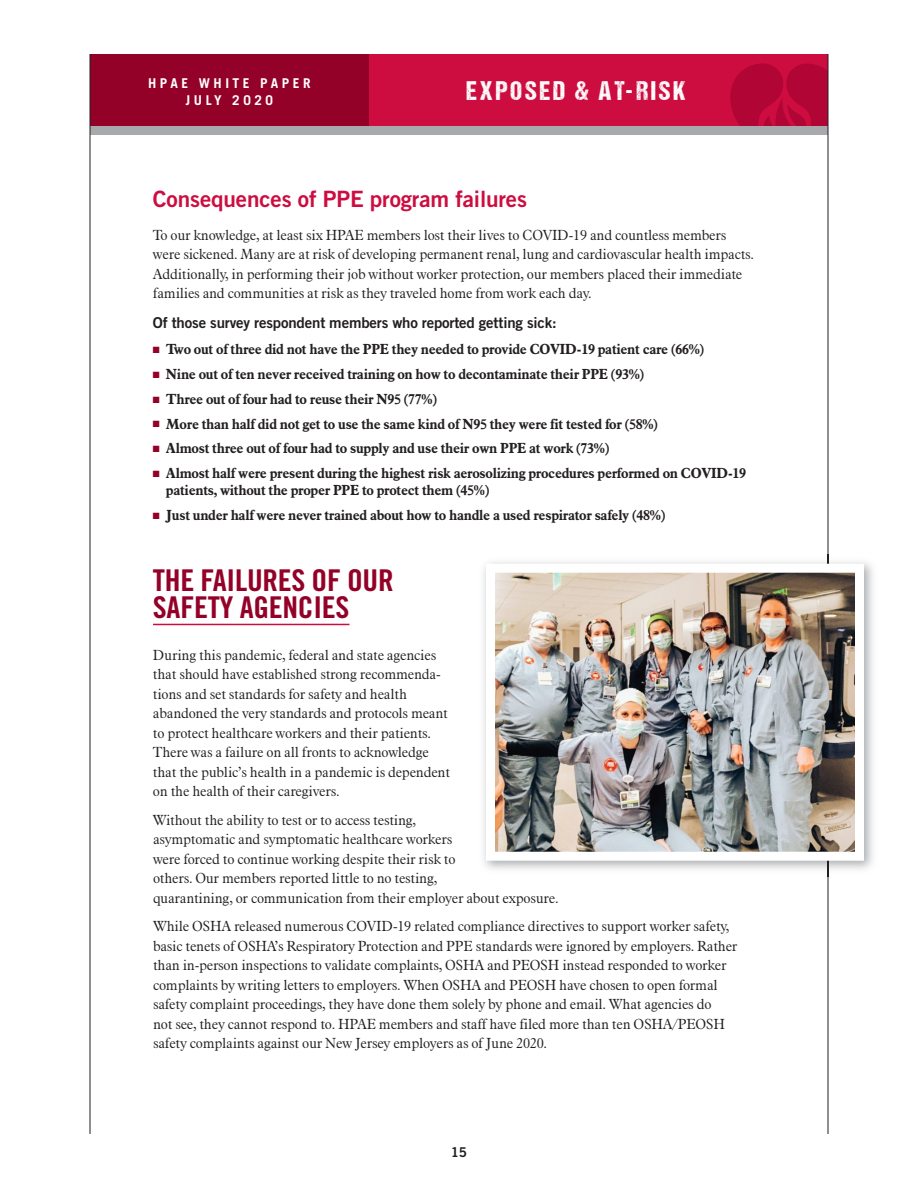
<style>
.page{position:relative;width:918px;height:1188px;background:#fff}
.page>*{position:absolute;margin:0;border:0;box-sizing:border-box;transform-origin:0 0}
.t1{font:30px/27px "Trade Gothic Bold Cond Twenty";letter-spacing:-.01em;color:#940128;scale:1.05 1}
.t2{font:27px "DCC Ash";letter-spacing:.11em;color:#fff}
.t3{font:22.5px "Trade Gothic Bold Two";letter-spacing:-.005em;color:#cd0d40}
.t4{font:15px "Trade Gothic Bold Two";letter-spacing:-.01em;color:#231f20}
.t5{font:300 14.25px/19.5px "Aldine 721 BT";letter-spacing:-.02em;color:#231f20}
.t6{font:700 14.25px/17.2px "Aldine 721 BT";letter-spacing:-.02em;color:#231f20}
.t7{font:700 13.5px/17.1px "Trade Gothic";letter-spacing:.26em;color:#fff;text-align:center}
.t8{font:13.5px "Trade Gothic Bold Two";color:#231f20}
.s1{color:#940128}
</style>
<div class="page">
<div style="left:90px;top:54px;width:738px;height:76px;background:#cd0d40"></div>
<svg style="left:730px;top:63px;width:98px;height:63px"></svg>
<div style="left:90px;top:54px;width:279px;height:76px;background:#940128"></div>
<div style="left:90px;top:126px;width:738px;height:9px;background:#a8a9ad"></div>
<hr style="left:828px;top:54px;width:1px;height:1080px;background:#231f20">
<hr style="left:90px;top:54px;width:1px;height:1080px;background:#231f20">
<hr style="left:153px;top:624px;width:196px;height:1px;background:#cd0d40">
<img style="left:483px;top:554px;width:390px;height:323px">
<img style="left:828px;top:554px;width:1px;height:323px">
<img style="left:496px;top:574px;width:358px;height:277px">
<div style="left:486px;top:564px;width:378px;height:297px;border:9px solid #fff"></div>
<p class="t7" style="left:148px;top:75px;width:164px">HPAE WHITE PAPER<br>JULY 2020</p>
<h2 class="t2" style="left:467px;top:81px;width:221px">EXPOSED &amp; AT-RISK</h2>
<h3 class="t3" style="left:153px;top:190px;width:376px">Consequences of PPE program failures</h3>
<p class="t5" style="left:153px;top:226px;width:603px">To our knowledge, at least six HPAE members lost their lives to COVID-19 and countless members were sickened. Many are at risk of developing permanent renal, lung and cardiovascular health impacts.<br>Additionally, in performing their job without worker protection, our members placed their immediate families and communities at risk as they traveled home from work each day.</p>
<p class="t4" style="left:153px;top:317px;width:405px">Of those survey respondent members who reported getting sick:</p>
<p class="t6" style="left:153px;top:342px;width:553px"><span class="s1">■</span> Two out of three did not have the PPE they needed to provide COVID-19 patient care (66%)</p>
<p class="t6" style="left:153px;top:367px;width:493px"><span class="s1">■</span> Nine out of ten never received training on how to decontaminate their PPE (93%)</p>
<p class="t6" style="left:153px;top:392px;width:286px"><span class="s1">■</span> Three out of four had to reuse their N95 (77%)</p>
<p class="t6" style="left:153px;top:416px;width:507px"><span class="s1">■</span> More than half did not get to use the same kind of N95 they were fit tested for (58%)</p>
<p class="t6" style="left:153px;top:441px;width:458px"><span class="s1">■</span> Almost three out of four had to supply and use their own PPE at work (73%)</p>
<p class="t6" style="left:166px;top:466px;width:582px;text-indent:-13px"><span class="s1">■</span> Almost half were present during the highest risk aerosolizing procedures performed on COVID-19 patients, without the proper PPE to protect them (45%)</p>
<p class="t6" style="left:153px;top:508px;width:514px"><span class="s1">■</span> Just under half were never trained about how to handle a used respirator safely (48%)</p>
<h1 class="t1" style="left:153px;top:569px;width:231px">THE FAILURES OF OUR<br>SAFETY AGENCIES</h1>
<p class="t5" style="left:153px;top:646px;width:299px">During this pandemic, federal and state agencies that should have established strong recommenda&shy;tions and set standards for safety and health abandoned the very standards and protocols meant to protect healthcare workers and their patients.<br>There was a failure on all fronts to acknowledge that the public’s health in a pandemic is dependent on the health of their caregivers.</p>
<p class="t5" style="left:153px;top:811px;width:407px">Without the ability to test or to access testing,<br>asymptomatic and symptomatic healthcare workers<br>were forced to continue working despite their risk to<br>others. Our members reported little to no testing,<br>quarantining, or communication from their employer about exposure.</p>
<p class="t5" style="left:153px;top:918px;width:586px">While OSHA released numerous COVID-19 related compliance directives to support worker safety, basic tenets of OSHA’s Respiratory Protection and PPE standards were ignored by employers. Rather than in-person inspections to validate complaints, OSHA and PEOSH instead responded to worker complaints by writing letters to employers. When OSHA and PEOSH have chosen to open formal safety complaint proceedings, they have done them solely by phone and email. What agencies do<br>not see, they cannot respond to. HPAE members and staff have filed more than ten OSHA/PEOSH safety complaints against our New Jersey employers as of June 2020.</p>
<p class="t8" style="left:451px;top:1147px;width:18px">15</p>
</div>
